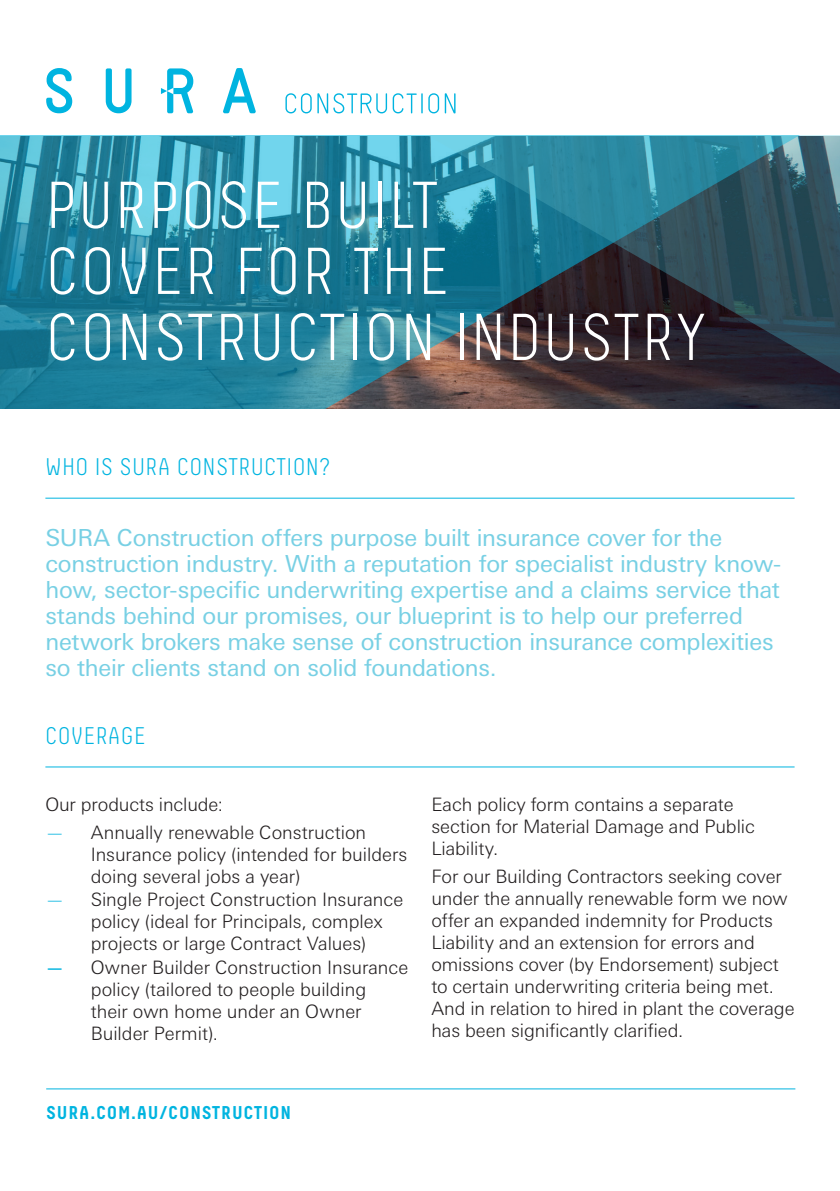
<style>
.page{position:relative;width:840px;height:1191px;background:#fff}
.page>*{position:absolute;margin:0;border:0;box-sizing:border-box;transform-origin:0 0}
._1_0_Page_Title{font:300 66px/66px "Decima";letter-spacing:.04em;color:#fff}
._1_1_Page_Heading{font:300 24px "Decima";letter-spacing:.04em;color:#00b4e0}
._2_0_Summary_Blurb{font:23.6px/26px "LT Univers Basic";letter-spacing:-.01em;color:#78d0e4}
._4_0_Body_Copy{font:300 18.4px/22px "LT Univers Basic";letter-spacing:-.005em;color:#231f20}
._4_1_Body_Copy_Inden{font:300 18.4px/22px "LT Univers Basic";color:#231f20}
._1_2_Page_Subheading{font:700 18.4px "Decima";letter-spacing:.04em;color:#00b4e0}
.s1{color:#00b4e0}
.s2{font-weight:500;color:#00b4e0}
</style>
<div class="page">
<svg style="left:0;top:136px;width:839px;height:272px;background:#2e6e82"></svg>
<svg style="left:223px;top:68px;width:32px;height:45px"></svg>
<svg style="left:46px;top:68px;width:26px;height:45px"></svg>
<svg style="left:106px;top:68px;width:25px;height:45px"></svg>
<svg style="left:161px;top:68px;width:32px;height:45px"></svg>
<svg style="left:285px;top:93px;width:26px;height:20px"></svg>
<svg style="left:317px;top:93px;width:105px;height:20px"></svg>
<svg style="left:428px;top:93px;width:27px;height:20px"></svg>
<hr style="left:45px;top:497px;width:749px;height:1px;background:#00b4e0">
<hr style="left:45px;top:766px;width:749px;height:1px;background:#00b4e0">
<hr style="left:46px;top:1088px;width:749px;height:1px;background:#00b4e0">
<p class="_1_0_Page_Title" style="left:46px;top:172px;width:661px">PURPOSE BUILT<br>COVER FOR THE<br>CONSTRUCTION INDUSTRY</p>
<p class="_1_1_Page_Heading" style="left:45px;top:453px;width:286px">WHO IS SURA CONSTRUCTION?</p>
<p class="_2_0_Summary_Blurb" style="left:45px;top:525px;width:737px">SURA Construction offers purpose built insurance cover for the construction industry. With a reputation for specialist industry know&shy;how, sector-specific underwriting expertise and a claims service that stands behind our promises, our blueprint is to help our preferred network brokers make sense of construction insurance complexities so their clients stand on solid foundations.</p>
<p class="_1_1_Page_Heading" style="left:45px;top:722px;width:101px">COVERAGE</p>
<p class="_4_0_Body_Copy" style="left:45px;top:793px;width:179px">Our products include:</p>
<p class="_4_1_Body_Copy_Inden" style="left:91px;top:821px;width:318px;text-indent:-45px"><span class="s1">—</span> Annually renewable Construction<br>Insurance policy (intended for builders doing several jobs a year)</p>
<p class="_4_1_Body_Copy_Inden" style="left:91px;top:888px;width:314px;text-indent:-45px"><span class="s1">—</span> Single Project Construction Insurance policy (ideal for Principals, complex projects or large Contract Values)</p>
<p class="_4_1_Body_Copy_Inden" style="left:91px;top:956px;width:319px;text-indent:-45px"><span class="s2">—</span> Owner Builder Construction Insurance policy (tailored to people building<br>their own home under an Owner<br>Builder Permit).</p>
<p class="_4_0_Body_Copy" style="left:431px;top:793px;width:324px">Each policy form contains a separate section for Material Damage and Public<br>Liability.</p>
<p class="_4_0_Body_Copy" style="left:431px;top:865px;width:364px">For our Building Contractors seeking cover under the annually renewable form we now offer an expanded indemnity for Products Liability and an extension for errors and omissions cover (by Endorsement) subject to certain underwriting criteria being met.<br>And in relation to hired in plant the coverage has been significantly clarified.</p>
<p class="_1_2_Page_Subheading" style="left:46px;top:1102px;width:246px">SURA.COM.AU/CONSTRUCTION</p>
</div>
